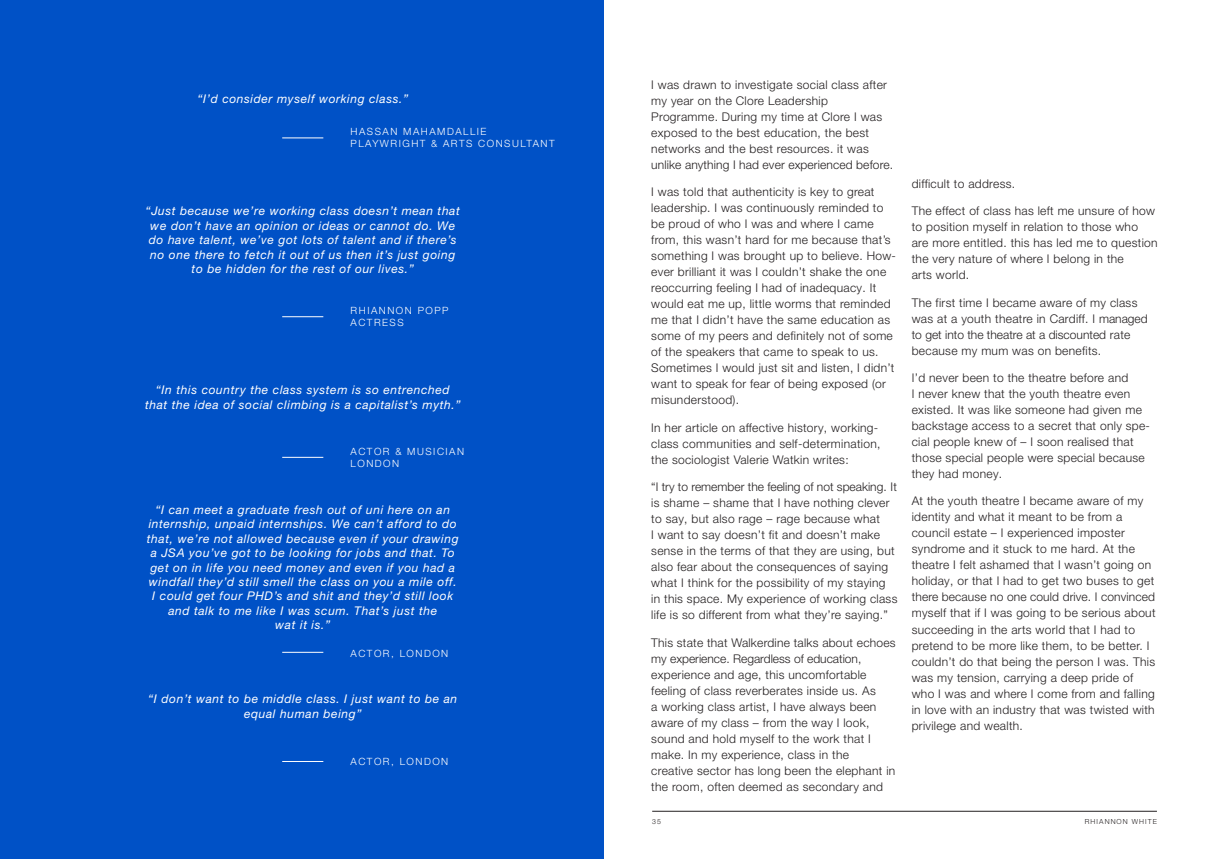
<style>
.page{position:relative;width:1208px;height:859px;background:#fff}
.page>*{position:absolute;margin:0;border:0;box-sizing:border-box;transform-origin:0 0}
.t1{font:300 12px/16px "Helvetica Neue LT Pro";letter-spacing:.025em;color:#231f20}
.t2{font:italic 12px/14.4px "Helvetica Neue LT Pro";letter-spacing:.05em;color:#fff;text-align:center}
.t3{font:300 10px/12px "Helvetica Neue LT Pro";letter-spacing:.15em;color:#fff}
.t4{font:300 7px "Helvetica Neue LT Pro";letter-spacing:.15em;color:#231f20}
</style>
<div class="page">
<hr style="left:652px;top:811px;width:505px;height:1px;background:#231f20">
<div style="left:0;top:0;width:604px;height:858px;background:#0051c6"></div>
<hr style="left:282px;top:652px;width:41px;height:1px;background:#fff">
<hr style="left:282px;top:761px;width:41px;height:1px;background:#fff">
<hr style="left:282px;top:138px;width:41px;height:1px;background:#fff">
<hr style="left:282px;top:316px;width:41px;height:1px;background:#fff">
<hr style="left:282px;top:457px;width:41px;height:1px;background:#fff">
<p class="t2" style="left:197px;top:91px;width:212px">“I’d consider myself working class.”</p>
<p class="t3" style="left:351px;top:126px;width:206px">HASSAN MAHAMDALLIE<br>PLAYWRIGHT &amp; ARTS CONSULTANT</p>
<p class="t2" style="left:146px;top:204px;width:316px">“Just because we’re working class doesn’t mean that we don’t have an opinion or ideas or cannot do. We do have talent, we’ve got lots of talent and if there’s no one there to fetch it out of us then it’s just going to be hidden for the rest of our lives.”</p>
<p class="t3" style="left:351px;top:304px;width:99px">RHIANNON POPP<br>ACTRESS</p>
<p class="t2" style="left:145px;top:383px;width:317px">“In this country the class system is so entrenched that the idea of social climbing is a capitalist’s myth.”</p>
<p class="t3" style="left:351px;top:445px;width:115px">ACTOR &amp; MUSICIAN<br>LONDON</p>
<p class="t2" style="left:147px;top:502px;width:313px">“I can meet a graduate fresh out of uni here on an internship, unpaid internships. We can’t afford to do that, we’re not allowed because even if your drawing a JSA you’ve got to be looking for jobs and that. To get on in life you need money and even if you had a windfall they’d still smell the class on you a mile off.<br>I could get four PHD’s and shit and they’d still look and talk to me like I was scum. That’s just the<br>wat it is.”</p>
<p class="t3" style="left:351px;top:647px;width:99px">ACTOR, LONDON</p>
<p class="t2" style="left:148px;top:692px;width:310px">“I don’t want to be middle class. I just want to be an equal human being”</p>
<p class="t3" style="left:351px;top:755px;width:99px">ACTOR, LONDON</p>
<p class="t1" style="left:651px;top:77px;width:243px">I was drawn to investigate social class after my year on the Clore Leadership Programme. During my time at Clore I was exposed to the best education, the best networks and the best resources. it was unlike anything I had ever experienced before.</p>
<p class="t1" style="left:651px;top:184px;width:246px">I was told that authenticity is key to great leadership. I was continuously reminded to be proud of who I was and where I came from, this wasn’t hard for me because that’s something I was brought up to believe. How&shy;ever brilliant it was I couldn’t shake the one reoccurring feeling I had of inadequacy. It would eat me up, little worms that reminded me that I didn’t have the same education as some of my peers and definitely not of some of the speakers that came to speak to us.<br>Sometimes I would just sit and listen, I didn’t want to speak for fear of being exposed (or misunderstood).</p>
<p class="t1" style="left:651px;top:419px;width:231px">In her article on affective history, working&shy;class communities and self-determination, the sociologist Valerie Watkin writes:</p>
<p class="t1" style="left:651px;top:479px;width:248px">“I try to remember the feeling of not speaking. It is shame – shame that I have nothing clever to say, but also rage – rage because what<br>I want to say doesn’t fit and doesn’t make sense in the terms of that they are using, but also fear about the consequences of saying what I think for the possibility of my staying in this space. My experience of working class life is so different from what they’re saying.”</p>
<p class="t1" style="left:651px;top:634px;width:246px">This state that Walkerdine talks about echoes my experience. Regardless of education, experience and age, this uncomfortable feeling of class reverberates inside us. As<br>a working class artist, I have always been aware of my class – from the way I look, sound and hold myself to the work that I make. In my experience, class in the<br>creative sector has long been the elephant in the room, often deemed as secondary and</p>
<p class="t1" style="left:911px;top:176px;width:105px">difficult to address.</p>
<p class="t1" style="left:911px;top:203px;width:247px">The effect of class has left me unsure of how to position myself in relation to those who are more entitled. this has led me to question the very nature of where I belong in the<br>arts world.</p>
<p class="t1" style="left:911px;top:294px;width:237px">The first time I became aware of my class was at a youth theatre in Cardiff. I managed to get into the theatre at a discounted rate because my mum was on benefits.</p>
<p class="t1" style="left:911px;top:370px;width:240px">I’d never been to the theatre before and<br>I never knew that the youth theatre even existed. It was like someone had given me backstage access to a secret that only spe&shy;cial people knew of – I soon realised that those special people were special because they had money.</p>
<p class="t1" style="left:911px;top:493px;width:245px">At the youth theatre I became aware of my identity and what it meant to be from a council estate – I experienced imposter syndrome and it stuck to me hard. At the theatre I felt ashamed that I wasn’t going on holiday, or that I had to get two buses to get there because no one could drive. I convinced myself that if I was going to be serious about succeeding in the arts world that I had to pretend to be more like them, to be better. I couldn’t do that being the person I was. This was my tension, carrying a deep pride of who I was and where I come from and falling in love with an industry that was twisted with privilege and wealth.</p>
<p class="t4" style="left:652px;top:817px;width:10px">35</p>
<p class="t4" style="left:1085px;top:817px;width:74px">RHIANNON WHITE</p>
</div>
